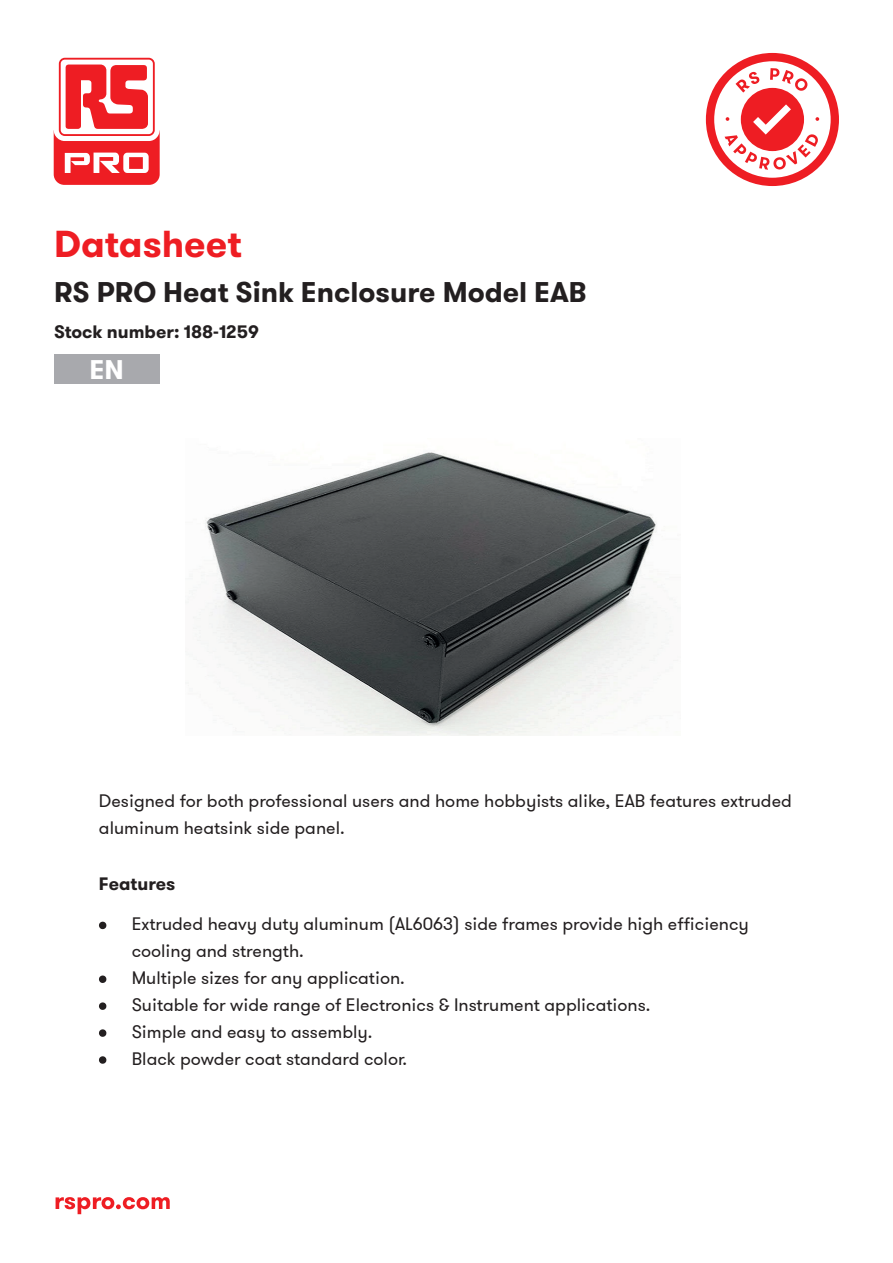
<style>
.page{position:relative;width:893px;height:1263px;background:#fff}
.page>*{position:absolute;margin:0;border:0;box-sizing:border-box;transform-origin:0 0}
.t1{font:700 37.5px "GT Walsheim Pro";color:#ee1d23}
.t2{font:700 28.5px "GT Walsheim Pro";color:#231f20}
.t3{font:700 27px "GT Walsheim Pro";color:#fff}
.t4{font:18px/27px "GT Walsheim";color:#231f20}
.t5{font:700 18px "GT Walsheim Pro";color:#231f20}
</style>
<div class="page">
<svg style="left:56px;top:1197px;width:114px;height:17px"></svg>
<div style="left:54px;top:354px;width:105px;height:30px;background:#a8a9ad"></div>
<div style="left:706px;top:53px;width:133px;height:133px;background:#ee1d23;border-radius:50%"></div>
<div style="left:714px;top:61px;width:117px;height:117px;background:#fff;border-radius:50%"></div>
<div style="left:741px;top:88px;width:63px;height:63px;background:#ee1d23;border-radius:50%"></div>
<svg style="left:735px;top:72px;width:24px;height:21px"></svg>
<svg style="left:770px;top:68px;width:37px;height:23px"></svg>
<svg style="left:725px;top:104px;width:94px;height:66px"></svg>
<svg style="left:54px;top:53px;width:105px;height:88px"></svg>
<svg style="left:54px;top:58px;width:105px;height:126px"></svg>
<svg style="left:99px;top:921px;width:8px;height:9px"></svg>
<svg style="left:99px;top:975px;width:8px;height:8px"></svg>
<svg style="left:99px;top:1002px;width:8px;height:8px"></svg>
<svg style="left:99px;top:1029px;width:8px;height:8px"></svg>
<svg style="left:99px;top:1056px;width:8px;height:8px"></svg>
<img style="left:192px;top:452px;width:486px;height:284px">
<h1 class="t1" style="left:54px;top:219px;width:189px">Datasheet</h1>
<h2 class="t2" style="left:54px;top:273px;width:534px">RS PRO Heat Sink Enclosure Model EAB</h2>
<p class="t5" style="left:54px;top:320px;width:206px">Stock number: 188-1259</p>
<h3 class="t3" style="left:90px;top:352px;width:36px">EN</h3>
<p class="t4" style="left:99px;top:787px;width:694px">Designed for both professional users and home hobbyists alike, EAB features extruded aluminum heatsink side panel.</p>
<p class="t5" style="left:99px;top:872px;width:78px">Features</p>
<p class="t4" style="left:132px;top:910px;width:619px">Extruded heavy duty aluminum (AL6063) side frames provide high efficiency cooling and strength.<br>Multiple sizes for any application.<br>Suitable for wide range of Electronics &amp; Instrument applications.<br>Simple and easy to assembly.<br>Black powder coat standard color.</p>
</div>
